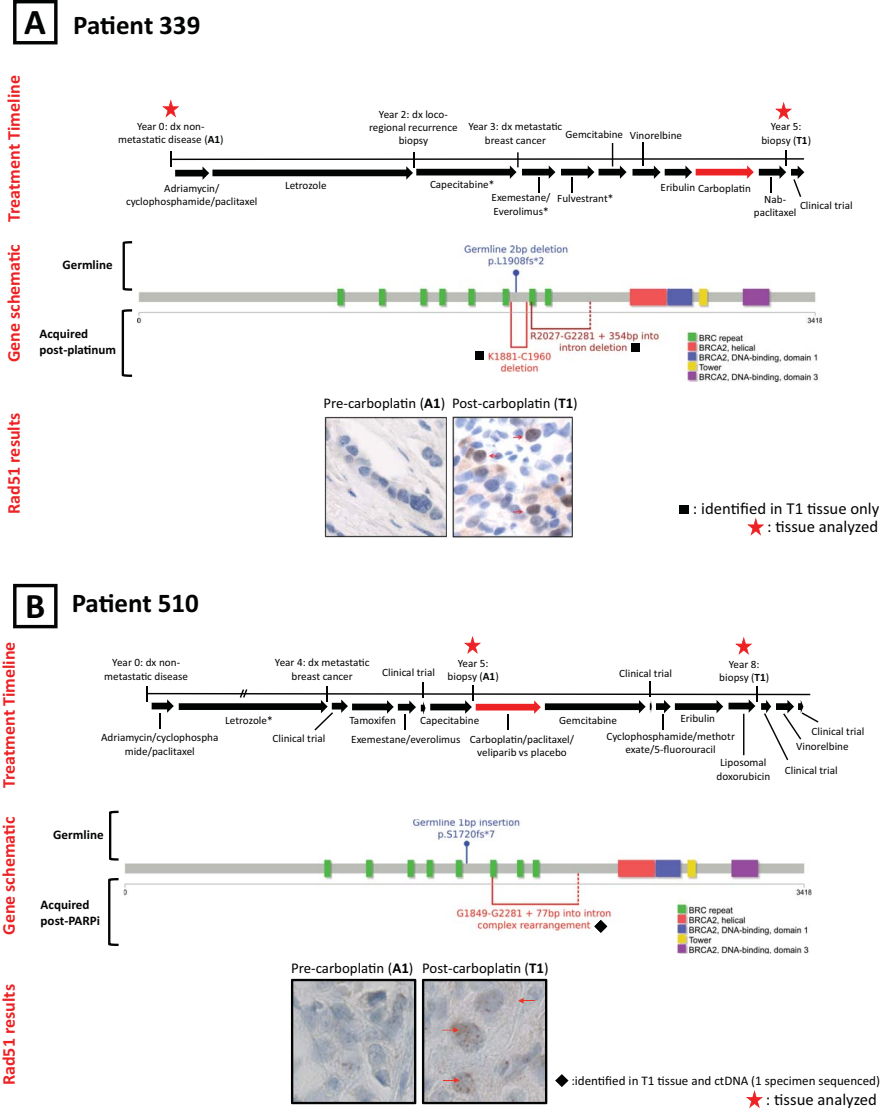
<style>
.page{position:relative;width:880px;height:1110px;background:#fff}
.page>*{position:absolute;margin:0;border:0;box-sizing:border-box;transform-origin:0 0}
.t1{font:700 36px "Calibri";color:#020303}
.t2{font:700 27px "Calibri";color:#020303}
.t3{font:700 18px "Calibri";color:#ed2224}
.t4{font:16.65px "Calibri";color:#020303}
.t5{font:14.85px "Calibri";color:#020303}
.t6{font:700 13.05px/15.6px "Calibri";color:#020303}
.t7{font:13.05px "Calibri";color:#020303}
.t8{font:11.25px/13.5px "Calibri";color:#020303;text-align:center}
.t9{font:11.1px/13.4px "Calibri";color:#020303;text-align:center}
.s1{font-weight:700}
.s2{font-size:36px}
</style>
<div class="page">
<svg style="left:747px;top:517px;width:17px;height:19px"></svg>
<svg style="left:775px;top:102px;width:17px;height:18px"></svg>
<svg style="left:162px;top:99px;width:17px;height:19px"></svg>
<svg style="left:170px;top:143px;width:634px;height:54px"></svg>
<img style="left:325px;top:417px;width:122px;height:121px">
<img style="left:452px;top:417px;width:121px;height:121px">
<svg style="left:123px;top:241px;width:9px;height:50px"></svg>
<svg style="left:122px;top:309px;width:10px;height:68px"></svg>
<img style="left:138px;top:246px;width:684px;height:135px">
<div style="left:679px;top:505px;width:10px;height:9px;background:#020303"></div>
<div style="left:474px;top:351px;width:9px;height:9px;background:#020303"></div>
<div style="left:631px;top:343px;width:9px;height:9px;background:#020303"></div>
<svg style="left:13px;top:584px;width:45px;height:44px"></svg>
<svg style="left:746px;top:1090px;width:17px;height:18px"></svg>
<svg style="left:735px;top:637px;width:17px;height:18px"></svg>
<svg style="left:291px;top:979px;width:125px;height:125px;background:#a2a5ac"></svg>
<svg style="left:109px;top:811px;width:10px;height:50px"></svg>
<svg style="left:108px;top:878px;width:11px;height:68px"></svg>
<svg style="left:146px;top:682px;width:672px;height:78px"></svg>
<svg style="left:464px;top:636px;width:17px;height:18px"></svg>
<svg style="left:555px;top:1074px;width:13px;height:13px"></svg>
<img style="left:124px;top:819px;width:687px;height:135px">
<svg style="left:594px;top:920px;width:13px;height:13px"></svg>
<svg style="left:422px;top:979px;width:125px;height:125px;background:#a7a5a9"></svg>
<svg style="left:13px;top:0;width:45px;height:44px"></svg>
<h1 class="t1" style="left:24px;top:1px;width:23px">A</h1>
<h2 class="t2" style="left:73px;top:9px;width:129px">Pa-ent 339</h2>
<h3 class="t3" style="left:3px;top:222px;width:148px;rotate:-90deg">Treatment Timeline</h3>
<h3 class="t3" style="left:3px;top:362px;width:120px;rotate:-90deg">Gene schema-c</h3>
<h3 class="t3" style="left:3px;top:514px;width:103px;rotate:-90deg">Rad51 results</h3>
<p class="t9" style="left:369px;top:108px;width:90px">Year 2: dx loco&shy;regional recurrence biopsy</p>
<p class="t9" style="left:118px;top:120px;width:107px">Year 0: dx non&shy;metasta-c disease (<span class="s1">A1</span>)</p>
<p class="t9" style="left:761px;top:121px;width:51px">Year 5: biopsy (<span class="s1">T1</span>)</p>
<p class="t9" style="left:126px;top:182px;width:133px">Adriamycin/ cyclophosphamide/paclitaxel</p>
<p class="t9" style="left:491px;top:178px;width:60px;text-align:left;text-indent:-62px">Capecitabine*<br>Exemestane/<br>Everolimus*</p>
<p class="t9" style="left:468px;top:121px;width:95px">Year 3: dx metasta-c breast cancer</p>
<p class="t9" style="left:565px;top:129px;width:118px">Gemcitabine Vinorelbine</p>
<p class="t9" style="left:285px;top:179px;width:43px">Letrozole</p>
<p class="t9" style="left:660px;top:182px;width:92px">Eribulin Carbopla-n</p>
<p class="t9" style="left:557px;top:193px;width:58px">Fulvestrant*</p>
<p class="t9" style="left:754px;top:193px;width:44px">Nab&shy;paclitaxel</p>
<p class="t9" style="left:800px;top:200px;width:54px">Clinical trial</p>
<p class="t6" style="left:62px;top:257px;width:52px">Germline</p>
<p class="t6" style="left:40px;top:326px;width:78px">Acquired post-pla-num</p>
<h3 class="t5" style="left:323px;top:398px;width:256px">Pre-carbopla-n (<span class="s1">A1</span>) Post-carbopla-n (<span class="s1">T1</span>)</h3>
<h3 class="t4" style="left:693px;top:503px;width:188px">: iden-fied in T1 -ssue only</h3>
<h3 class="t4" style="left:767px;top:521px;width:113px">: -ssue analyzed</h3>
<h3 class="t3" style="left:-2px;top:788px;width:148px;rotate:-90deg">Treatment Timeline</h3>
<h3 class="t3" style="left:-2px;top:935px;width:120px;rotate:-90deg">Gene schema-c</h3>
<h3 class="t3" style="left:-2px;top:1085px;width:103px;rotate:-90deg">Rad51 results</h3>
<h2 class="t2" style="left:25px;top:587px;width:175px"><span class="s2">B</span> Pa-ent 510</h2>
<p class="t8" style="left:104px;top:657px;width:85px">Year 0: dx non&shy;metasta-c disease</p>
<p class="t8" style="left:275px;top:657px;width:96px">Year 4: dx metasta-c breast cancer</p>
<p class="t8" style="left:447px;top:657px;width:53px">Year 5: biopsy (<span class="s1">A1</span>)</p>
<p class="t8" style="left:382px;top:667px;width:54px">Clinical trial</p>
<p class="t8" style="left:619px;top:667px;width:54px">Clinical trial</p>
<p class="t8" style="left:719px;top:658px;width:51px">Year 8: biopsy (<span class="s1">T1</span>)</p>
<p class="t8" style="left:101px;top:732px;width:119px">Adriamycin/cyclophospha mide/paclitaxel</p>
<p class="t8" style="left:225px;top:714px;width:49px">Letrozole*</p>
<p class="t8" style="left:272px;top:733px;width:54px">Clinical trial</p>
<p class="t6" style="left:53px;top:826px;width:52px">Germline</p>
<p class="t8" style="left:680px;top:713px;width:36px">Eribulin</p>
<p class="t8" style="left:349px;top:714px;width:48px">Tamoxifen</p>
<p class="t8" style="left:559px;top:714px;width:59px">Gemcitabine</p>
<p class="t8" style="left:470px;top:712px;width:106px;line-height:18.6px;text-align:left;text-indent:-50px">Capecitabine<br>Carbopla-n/paclitaxel/</p>
<p class="t8" style="left:477px;top:747px;width:91px">veliparib vs placebo</p>
<p class="t8" style="left:811px;top:725px;width:54px">Clinical trial</p>
<p class="t8" style="left:606px;top:730px;width:130px">Cyclophosphamide/methotr exate/5-fluorouracil</p>
<p class="t8" style="left:351px;top:733px;width:111px">Exemestane/everolimus</p>
<p class="t8" style="left:796px;top:741px;width:54px">Vinorelbine</p>
<p class="t8" style="left:716px;top:757px;width:55px">Liposomal doxorubicin</p>
<p class="t8" style="left:785px;top:764px;width:54px">Clinical trial</p>
<p class="t6" style="left:41px;top:897px;width:61px">Acquired post-PARPi</p>
<h3 class="t5" style="left:291px;top:963px;width:259px">Pre-carbopla-n (<span class="s1">A1</span>) Post-carbopla-n (<span class="s1">T1</span>)</h3>
<p class="t7" style="left:571px;top:1076px;width:310px">:iden-fied in T1 -ssue and ctDNA (1 specimen sequenced)</p>
<h3 class="t4" style="left:766px;top:1093px;width:113px">: -ssue analyzed</h3>
</div>
